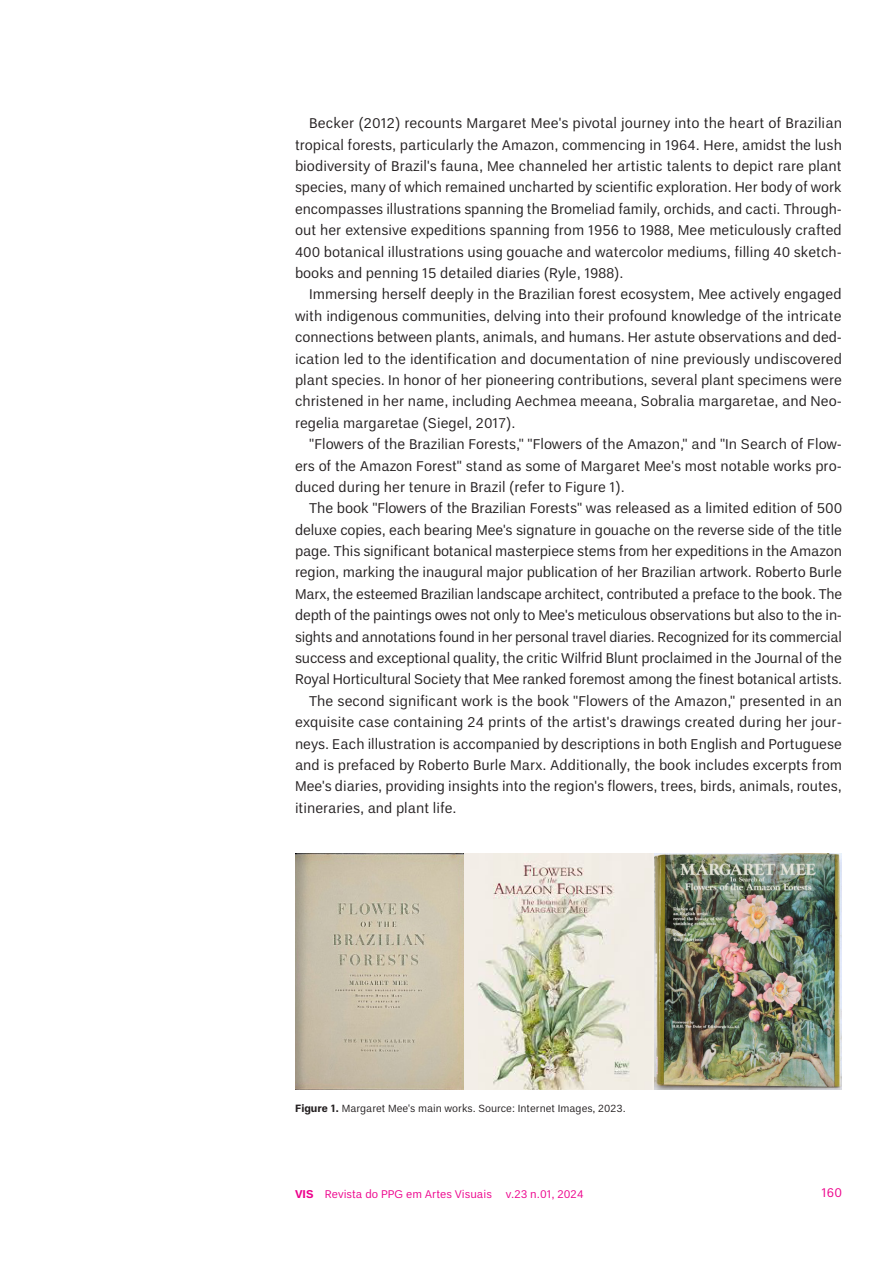
<style>
.page{position:relative;width:893px;height:1263px;background:#fff}
.page>*{position:absolute;margin:0;border:0;box-sizing:border-box;transform-origin:0 0}
.TEXTO{font:14.25px/21.5px "Un B Pro";color:#231f20;text-align:justify}
.t1{font:12.75px "Un B Pro";color:#ed028c}
.t2{font:11.25px "Un B Pro";color:#ed028c}
.LEGENDA{font:10.5px "Un B Pro";color:#231f20}
.s1{font-weight:700}
</style>
<div class="page">
<img style="left:295px;top:854px;width:547px;height:235px">
<p class="TEXTO" style="left:295px;top:113px;width:549px;text-indent:14px">Becker (2012) recounts Margaret Mee's pivotal journey into the heart of Brazilian tropical forests, particularly the Amazon, commencing in 1964. Here, amidst the lush biodiversity of Brazil's fauna, Mee channeled her artistic talents to depict rare plant species, many of which remained uncharted by scientific exploration. Her body of work encompasses illustrations spanning the Bromeliad family, orchids, and cacti. Through&shy;out her extensive expeditions spanning from 1956 to 1988, Mee meticulously crafted 400 botanical illustrations using gouache and watercolor mediums, filling 40 sketch&shy;books and penning 15 detailed diaries (Ryle, 1988).</p>
<p class="TEXTO" style="left:295px;top:284px;width:549px;text-indent:14px">Immersing herself deeply in the Brazilian forest ecosystem, Mee actively engaged with indigenous communities, delving into their profound knowledge of the intricate connections between plants, animals, and humans. Her astute observations and ded&shy;ication led to the identification and documentation of nine previously undiscovered plant species. In honor of her pioneering contributions, several plant specimens were christened in her name, including Aechmea meeana, Sobralia margaretae, and Neo&shy;regelia margaretae (Siegel, 2017).</p>
<p class="TEXTO" style="left:295px;top:433px;width:548px;text-indent:14px">"Flowers of the Brazilian Forests," "Flowers of the Amazon," and "In Search of Flow&shy;ers of the Amazon Forest" stand as some of Margaret Mee's most notable works pro&shy;duced during her tenure in Brazil (refer to Figure 1).</p>
<p class="TEXTO" style="left:295px;top:498px;width:549px;text-indent:14px">The book "Flowers of the Brazilian Forests" was released as a limited edition of 500 deluxe copies, each bearing Mee's signature in gouache on the reverse side of the title page. This significant botanical masterpiece stems from her expeditions in the Amazon region, marking the inaugural major publication of her Brazilian artwork. Roberto Burle Marx, the esteemed Brazilian landscape architect, contributed a preface to the book. The depth of the paintings owes not only to Mee's meticulous observations but also to the in&shy;sights and annotations found in her personal travel diaries. Recognized for its commercial success and exceptional quality, the critic Wilfrid Blunt proclaimed in the Journal of the Royal Horticultural Society that Mee ranked foremost among the finest botanical artists.</p>
<p class="TEXTO" style="left:295px;top:690px;width:549px;text-indent:14px">The second significant work is the book "Flowers of the Amazon," presented in an exquisite case containing 24 prints of the artist's drawings created during her jour&shy;neys. Each illustration is accompanied by descriptions in both English and Portuguese and is prefaced by Roberto Burle Marx. Additionally, the book includes excerpts from Mee's diaries, providing insights into the region's flowers, trees, birds, animals, routes, itineraries, and plant life.</p>
<p class="LEGENDA" style="left:295px;top:1102px;width:332px"><span class="s1">Figure 1.</span> Margaret Mee's main works. Source: Internet Images, 2023.</p>
<p class="t2" style="left:295px;top:1187px;width:290px"><span class="s1">VIS</span> Revista do PPG em Artes Visuais v.23 n.01, 2024</p>
<p class="t1" style="left:822px;top:1185px;width:22px">160</p>
</div>
